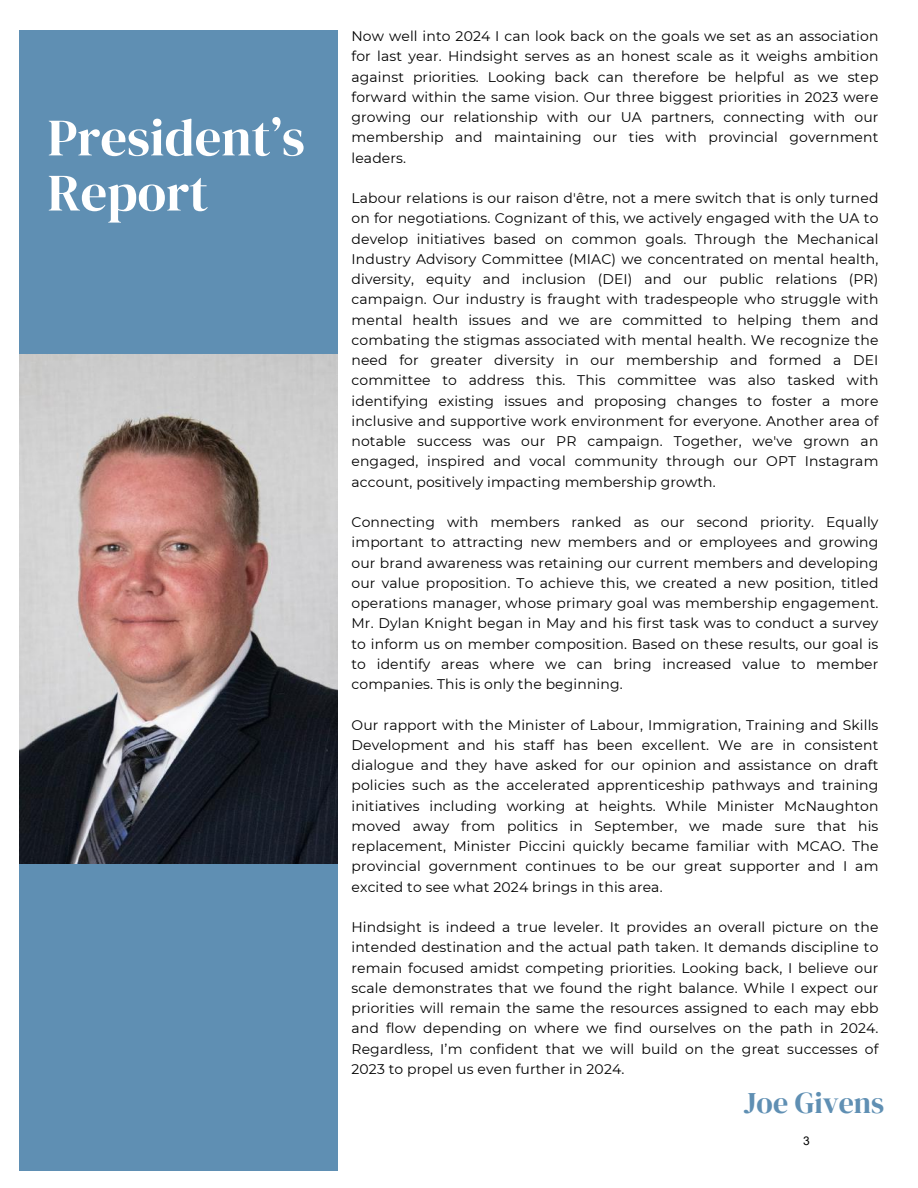
<style>
.page{position:relative;width:918px;height:1188px;background:#fff}
.page>*{position:absolute;margin:0;border:0;box-sizing:border-box;transform-origin:0 0}
.t1{font:52.5px/55.2px "DM Serif Display";color:#fff}
.t2{font:30px "DM Serif Display";color:#5f8fb3}
.t3{font:13.95px/20.2px "Montserrat";letter-spacing:.01em;color:#000;text-align:justify}
.t4{font:12px "Arial";color:#000}
</style>
<div class="page">
<img style="left:19px;top:353px;width:319px;height:511px">
<div style="left:19px;top:864px;width:319px;height:307px;background:#5f8fb3"></div>
<div style="left:19px;top:30px;width:319px;height:323px;background:#5f8fb3"></div>
<h1 class="t1" style="left:48px;top:109px;width:259px">President’s<br>Report</h1>
<p class="t3" style="left:352px;top:26px;width:528px">Now well into 2024 I can look back on the goals we set as an association for last year. Hindsight serves as an honest scale as it weighs ambition against priorities. Looking back can therefore be helpful as we step forward within the same vision. Our three biggest priorities in 2023 were growing our relationship with our UA partners, connecting with our membership and maintaining our ties with provincial government leaders.</p>
<p class="t3" style="left:352px;top:188px;width:528px">Labour relations is our raison d'être, not a mere switch that is only turned on for negotiations. Cognizant of this, we actively engaged with the UA to develop initiatives based on common goals. Through the Mechanical Industry Advisory Committee (MIAC) we concentrated on mental health, diversity, equity and inclusion (DEI) and our public relations (PR) campaign. Our industry is fraught with tradespeople who struggle with mental health issues and we are committed to helping them and combating the stigmas associated with mental health. We recognize the need for greater diversity in our membership and formed a DEI committee to address this. This committee was also tasked with identifying existing issues and proposing changes to foster a more inclusive and supportive work environment for everyone. Another area of notable success was our PR campaign. Together, we've grown an engaged, inspired and vocal community through our OPT Instagram account, positively impacting membership growth.</p>
<p class="t3" style="left:352px;top:512px;width:528px">Connecting with members ranked as our second priority. Equally important to attracting new members and or employees and growing our brand awareness was retaining our current members and developing our value proposition. To achieve this, we created a new position, titled operations manager, whose primary goal was membership engagement.<br>Mr. Dylan Knight began in May and his first task was to conduct a survey to inform us on member composition. Based on these results, our goal is to identify areas where we can bring increased value to member companies. This is only the beginning.</p>
<p class="t3" style="left:352px;top:715px;width:528px">Our rapport with the Minister of Labour, Immigration, Training and Skills Development and his staff has been excellent. We are in consistent dialogue and they have asked for our opinion and assistance on draft policies such as the accelerated apprenticeship pathways and training initiatives including working at heights. While Minister McNaughton moved away from politics in September, we made sure that his replacement, Minister Piccini quickly became familiar with MCAO. The provincial government continues to be our great supporter and I am excited to see what 2024 brings in this area.</p>
<p class="t3" style="left:352px;top:917px;width:528px">Hindsight is indeed a true leveler. It provides an overall picture on the intended destination and the actual path taken. It demands discipline to remain focused amidst competing priorities. Looking back, I believe our scale demonstrates that we found the right balance. While I expect our priorities will remain the same the resources assigned to each may ebb and flow depending on where we find ourselves on the path in 2024.<br>Regardless, I’m confident that we will build on the great successes of 2023 to propel us even further in 2024.</p>
<h2 class="t2" style="left:744px;top:1082px;width:142px">Joe Givens</h2>
<p class="t4" style="left:803px;top:1132px;width:8px">3</p>
</div>
